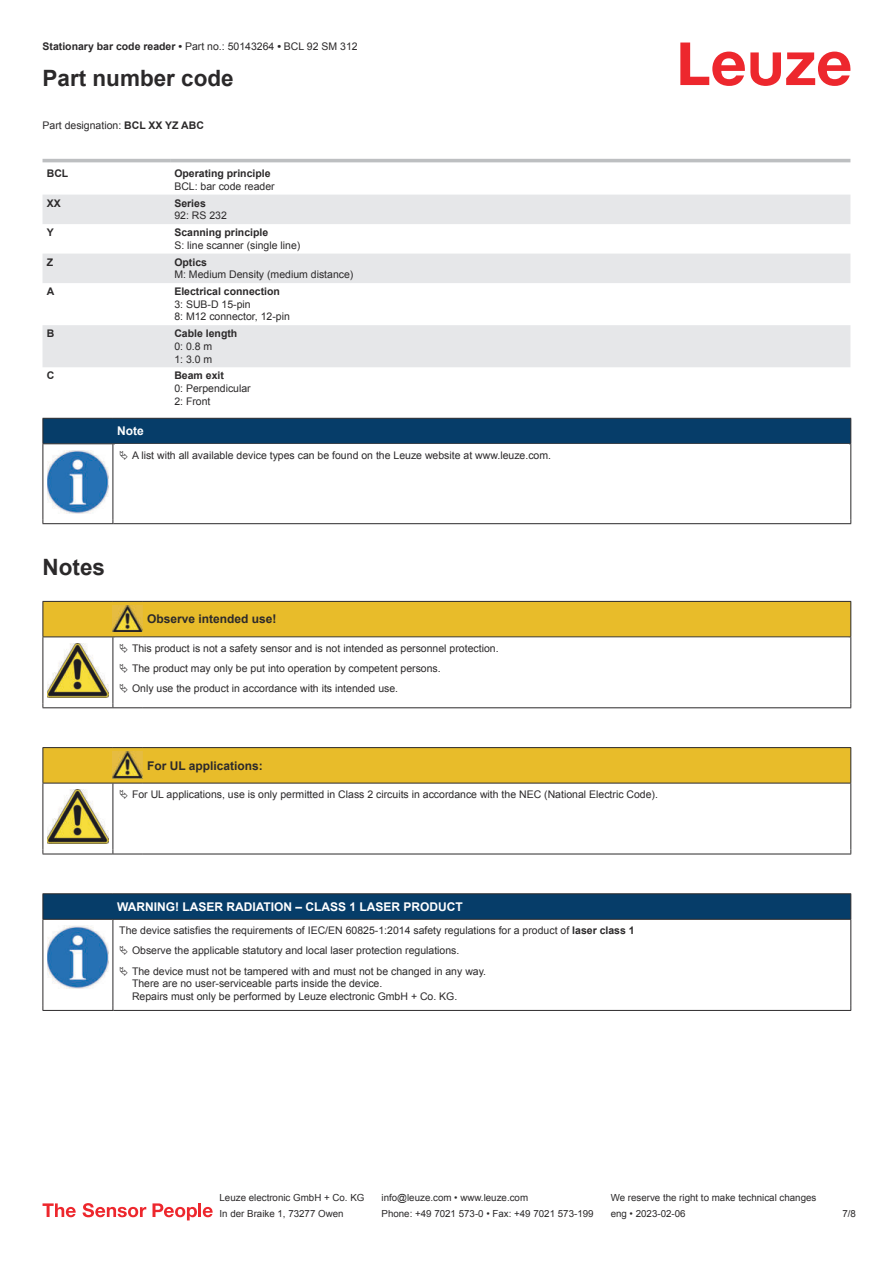
<style>
.page{position:relative;width:893px;height:1263px;background:#fff}
.page>*{position:absolute;margin:0;border:0;box-sizing:border-box;transform-origin:0 0}
.t1{font:700 22.5px "Arial";color:#2b292a}
.t2{font:700 12px "Arial";color:#fff}
.t3{font:700 12px "Arial";color:#2b292a}
.t4{font:10.5px/12.6px "Arial";color:#2b292a}
.t5{font:700 10.5px "Arial";color:#2b292a}
.t6{font:9.75px "Arial";color:#2b292a}
.s1{font-weight:700}
</style>
<div class="page">
<svg style="left:680px;top:43px;width:170px;height:43px"></svg>
<svg style="left:43px;top:158px;width:807px;height:37px"></svg>
<svg style="left:43px;top:195px;width:807px;height:172px;fill:#e6e7e9"></svg>
<hr style="left:43px;top:159px;width:127px;height:3px;background:#bdbfc1">
<hr style="left:170px;top:159px;width:680px;height:3px;background:#bdbfc1">
<svg style="left:43px;top:1203px;width:33px;height:14px"></svg>
<svg style="left:83px;top:1203px;width:63px;height:14px"></svg>
<svg style="left:153px;top:1203px;width:44px;height:17px"></svg>
<hr style="left:198px;top:1203px;width:3px;height:14px;background:#ed272d">
<svg style="left:203px;top:1207px;width:10px;height:10px"></svg>
<div style="left:43px;top:418px;width:808px;height:26px;background:#063d69"></div>
<hr style="left:113px;top:443px;width:738px;height:1px;background:#2b292a">
<hr style="left:43px;top:444px;width:1px;height:75px;background:#2b292a">
<hr style="left:113px;top:444px;width:1px;height:75px;background:#2b292a">
<hr style="left:850px;top:444px;width:1px;height:75px;background:#2b292a">
<hr style="left:43px;top:523px;width:70px;height:1px;background:#2b292a">
<hr style="left:113px;top:523px;width:738px;height:1px;background:#2b292a">
<img style="left:47px;top:450px;width:61px;height:63px">
<hr style="left:43px;top:707px;width:70px;height:1px;background:#2b292a">
<hr style="left:113px;top:707px;width:30px;height:1px;background:#2b292a">
<hr style="left:143px;top:707px;width:708px;height:1px;background:#2b292a">
<div style="left:44px;top:748px;width:806px;height:35px;background:#e8bc2a"></div>
<svg style="left:44px;top:784px;width:806px;height:70px"></svg>
<hr style="left:43px;top:747px;width:70px;height:1px;background:#2b292a">
<hr style="left:43px;top:748px;width:1px;height:35px;background:#2b292a">
<hr style="left:43px;top:783px;width:70px;height:1px;background:#2b292a">
<hr style="left:113px;top:747px;width:30px;height:1px;background:#2b292a">
<hr style="left:113px;top:783px;width:30px;height:1px;background:#2b292a">
<hr style="left:143px;top:747px;width:708px;height:1px;background:#2b292a">
<hr style="left:850px;top:748px;width:1px;height:35px;background:#2b292a">
<hr style="left:143px;top:783px;width:708px;height:1px;background:#2b292a">
<hr style="left:43px;top:783px;width:1px;height:66px;background:#2b292a">
<hr style="left:113px;top:783px;width:1px;height:66px;background:#2b292a">
<hr style="left:850px;top:783px;width:1px;height:66px;background:#2b292a">
<hr style="left:43px;top:854px;width:70px;height:1px;background:#2b292a">
<hr style="left:113px;top:854px;width:30px;height:1px;background:#2b292a">
<hr style="left:143px;top:854px;width:708px;height:1px;background:#2b292a">
<img style="left:113px;top:752px;width:30px;height:26px">
<img style="left:47px;top:789px;width:61px;height:54px">
<div style="left:115px;top:784px;width:734px;height:20px;background:#fff"></div>
<svg style="left:44px;top:920px;width:806px;height:90px"></svg>
<hr style="left:43px;top:893px;width:70px;height:1px;background:#2b292a">
<hr style="left:43px;top:919px;width:70px;height:1px;background:#2b292a">
<hr style="left:113px;top:893px;width:738px;height:1px;background:#2b292a">
<svg style="left:43px;top:894px;width:808px;height:25px;background:#063c67"></svg>
<hr style="left:113px;top:919px;width:738px;height:1px;background:#2b292a">
<hr style="left:43px;top:920px;width:1px;height:86px;background:#2b292a">
<hr style="left:113px;top:920px;width:1px;height:86px;background:#2b292a">
<hr style="left:850px;top:920px;width:1px;height:86px;background:#2b292a">
<hr style="left:43px;top:1010px;width:70px;height:1px;background:#2b292a">
<hr style="left:113px;top:1010px;width:738px;height:1px;background:#2b292a">
<img style="left:47px;top:926px;width:61px;height:62px">
<svg style="left:115px;top:920px;width:734px;height:86px"></svg>
<svg style="left:43px;top:601px;width:808px;height:106px"></svg>
<svg style="left:120px;top:946px;width:8px;height:9px"></svg>
<svg style="left:120px;top:966px;width:8px;height:9px"></svg>
<p class="t4" style="left:43px;top:41px;width:317px"><span class="s1">Stationary bar code reader •</span> Part no.: 50143264 <span class="s1">•</span> BCL 92 SM 312</p>
<h1 class="t1" style="left:43px;top:70px;width:193px">Part number code</h1>
<p class="t4" style="left:43px;top:120px;width:163px">Part designation: <span class="s1">BCL XX YZ ABC</span></p>
<p class="t5" style="left:47px;top:170px;width:23px">BCL</p>
<p class="t5" style="left:174px;top:170px;width:98px">Operating principle</p>
<p class="t4" style="left:174px;top:181px;width:102px">BCL: bar code reader</p>
<p class="t5" style="left:47px;top:199px;width:16px">XX</p>
<p class="t5" style="left:174px;top:199px;width:33px">Series</p>
<p class="t4" style="left:174px;top:210px;width:54px">92: RS 232</p>
<p class="t5" style="left:47px;top:229px;width:9px">Y</p>
<p class="t5" style="left:174px;top:229px;width:95px">Scanning principle</p>
<p class="t4" style="left:174px;top:240px;width:128px">S: line scanner (single line)</p>
<p class="t5" style="left:47px;top:258px;width:8px">Z</p>
<p class="t5" style="left:174px;top:258px;width:34px">Optics</p>
<p class="t4" style="left:174px;top:269px;width:181px">M: Medium Density (medium distance)</p>
<p class="t5" style="left:47px;top:288px;width:9px">A</p>
<p class="t5" style="left:174px;top:288px;width:107px">Electrical connection</p>
<p class="t4" style="left:174px;top:299px;width:117px">3: SUB-D 15-pin<br>8: M12 connector, 12-pin</p>
<p class="t5" style="left:47px;top:330px;width:9px">B</p>
<p class="t5" style="left:174px;top:330px;width:65px">Cable length</p>
<p class="t4" style="left:174px;top:341px;width:39px">0: 0.8 m<br>1: 3.0 m</p>
<p class="t5" style="left:47px;top:372px;width:9px">C</p>
<p class="t5" style="left:174px;top:372px;width:51px">Beam exit</p>
<p class="t4" style="left:174px;top:383px;width:78px">0: Perpendicular<br>2: Front</p>
<p class="t2" style="left:117px;top:426px;width:28px">Note</p>
<p class="t4" style="left:132px;top:449px;width:421px">A list with all available device types can be found on the Leuze website at www.leuze.com.</p>
<h1 class="t1" style="left:43px;top:559px;width:64px">Notes</h1>
<p class="t3" style="left:147px;top:615px;width:131px">Observe intended use!</p>
<p class="t4" style="left:132px;top:639px;width:368px;line-height:20.2px">This product is not a safety sensor and is not intended as personnel protection.<br>The product may only be put into operation by competent persons.<br>Only use the product in accordance with its intended use.</p>
<p class="t3" style="left:147px;top:761px;width:117px">For UL applications:</p>
<p class="t4" style="left:132px;top:789px;width:527px">For UL applications, use is only permitted in Class 2 circuits in accordance with the NEC (National Electric Code).</p>
<p class="t2" style="left:117px;top:902px;width:347px">WARNING! LASER RADIATION – CLASS 1 LASER PRODUCT</p>
<p class="t4" style="left:132px;top:921px;width:504px;line-height:20.2px;text-indent:-13px">The device satisfies the requirements of IEC/EN 60825-1:2014 safety regulations for a product of <span class="s1">laser class 1<br></span>Observe the applicable statutory and local laser protection regulations.<br>The device must not be tampered with and must not be changed in any way.</p>
<p class="t4" style="left:132px;top:978px;width:327px">There are no user-serviceable parts inside the device.<br>Repairs must only be performed by Leuze electronic GmbH + Co. KG.</p>
<p class="t6" style="left:220px;top:1194px;width:146px">Leuze electronic GmbH + Co. KG</p>
<p class="t6" style="left:381px;top:1194px;width:148px">info@leuze.com • www.leuze.com</p>
<p class="t6" style="left:611px;top:1194px;width:207px">We reserve the right to make technical changes</p>
<p class="t6" style="left:220px;top:1210px;width:126px">In der Braike 1, 73277 Owen</p>
<p class="t6" style="left:381px;top:1210px;width:214px">Phone: +49 7021 573-0 • Fax: +49 7021 573-199</p>
<p class="t6" style="left:611px;top:1210px;width:76px">eng • 2023-02-06</p>
<p class="t6" style="left:842px;top:1210px;width:15px">7 /8</p>
</div>
